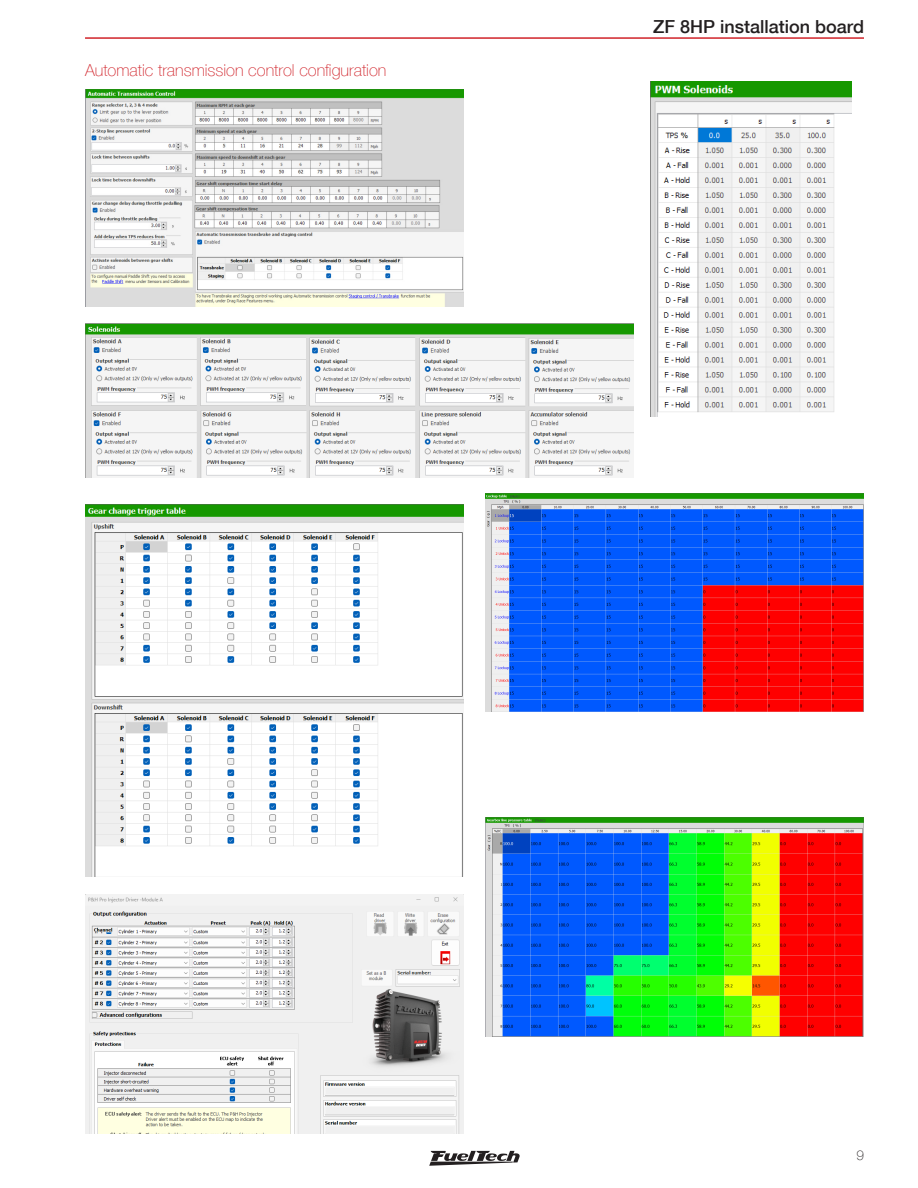
<style>
.page{position:relative;width:918px;height:1188px;background:#fff}
.page>*{position:absolute;margin:0;border:0;box-sizing:border-box;transform-origin:0 0}
.t1{font:500 18px "Helvetica Neue LT Com";color:#231f20}
.T-3{font:100 16.5px "Helvetica Neue LT Com";color:#d1232a}
.t2{font:100 13.5px "Helvetica Neue LT Com";color:#231f20}
</style>
<div class="page">
<hr style="left:85px;top:37px;width:779px;height:2px;background:#d1232a">
<svg style="left:429px;top:1151px;width:91px;height:15px"></svg>
<img style="left:85px;top:89px;width:379px;height:218px">
<img style="left:85px;top:324px;width:549px;height:153px">
<img style="left:651px;top:81px;width:201px;height:336px">
<img style="left:85px;top:504px;width:379px;height:373px">
<img style="left:485px;top:818px;width:379px;height:218px">
<img style="left:485px;top:494px;width:379px;height:217px">
<img style="left:85px;top:895px;width:379px;height:239px">
<p class="T-3" style="left:85px;top:60px;width:303px">Automatic transmission control configuration</p>
<p class="t1" style="left:653px;top:16px;width:212px">ZF 8HP installation board</p>
<p class="t2" style="left:856px;top:1148px;width:9px">9</p>
</div>
